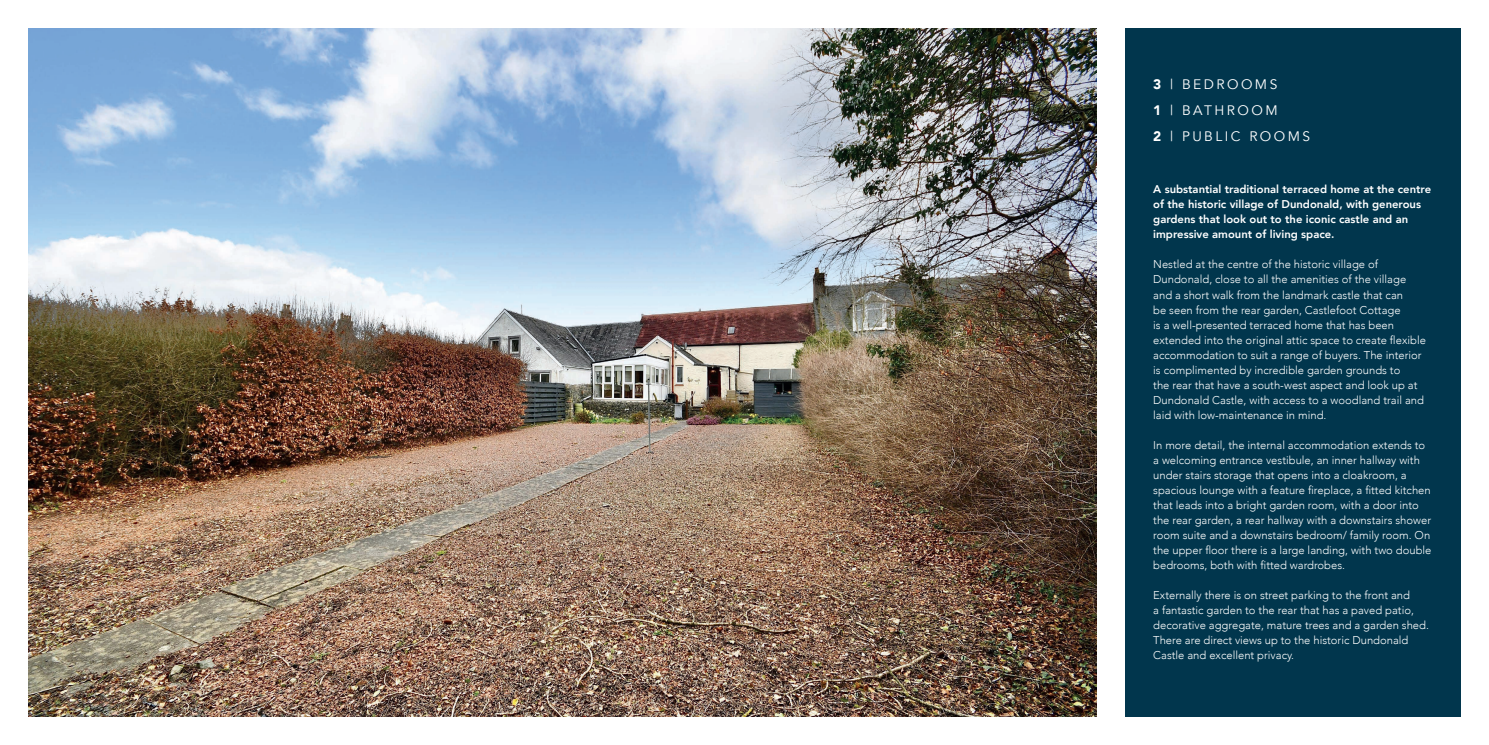
<style>
.page{position:relative;width:1489px;height:745px;background:#fff}
.page>*{position:absolute;margin:0;border:0;box-sizing:border-box;transform-origin:0 0}
.t1{font:13.75px "Avenir";letter-spacing:.18em;color:#fff}
.t2{font:300 11.25px/15px "Avenir";color:#fff}
.t3{font:800 11.25px/15px "Avenir";color:#fff}
.s1{font-weight:900}
</style>
<div class="page">
<div style="left:28px;top:28px;width:1432px;height:688px;background:#01364d"></div>
<div style="left:1096px;top:0;width:28px;height:744px;background:#fff"></div>
<img style="left:28px;top:28px;width:1068px;height:688px">
<p class="t1" style="left:1153px;top:75px;width:126px"><span class="s1">3</span> | BEDROOMS</p>
<p class="t1" style="left:1153px;top:102px;width:126px"><span class="s1">1</span> | BATHROOM</p>
<p class="t1" style="left:1153px;top:128px;width:158px"><span class="s1">2</span> | PUBLIC ROOMS</p>
<p class="t3" style="left:1153px;top:182px;width:279px">A substantial traditional terraced home at the centre of the historic village of Dundonald, with generous gardens that look out to the iconic castle and an impressive amount of living space.</p>
<p class="t2" style="left:1153px;top:257px;width:274px">Nestled at the centre of the historic village of Dundonald, close to all the amenities of the village and a short walk from the landmark castle that can<br>be seen from the rear garden, Castlefoot Cottage<br>is a well-presented terraced home that has been extended into the original attic space to create flexible accommodation to suit a range of buyers. The interior is complimented by incredible garden grounds to<br>the rear that have a south-west aspect and look up at Dundonald Castle, with access to a woodland trail and laid with low-maintenance in mind.</p>
<p class="t2" style="left:1153px;top:437px;width:280px">In more detail, the internal accommodation extends to a welcoming entrance vestibule, an inner hallway with under stairs storage that opens into a cloakroom, a spacious lounge with a feature fireplace, a fitted kitchen that leads into a bright garden room, with a door into the rear garden, a rear hallway with a downstairs shower room suite and a downstairs bedroom/ family room. On the upper floor there is a large landing, with two double bedrooms, both with fitted wardrobes.</p>
<p class="t2" style="left:1153px;top:587px;width:277px">Externally there is on street parking to the front and<br>a fantastic garden to the rear that has a paved patio, decorative aggregate, mature trees and a garden shed.<br>There are direct views up to the historic Dundonald Castle and excellent privacy.</p>
</div>
